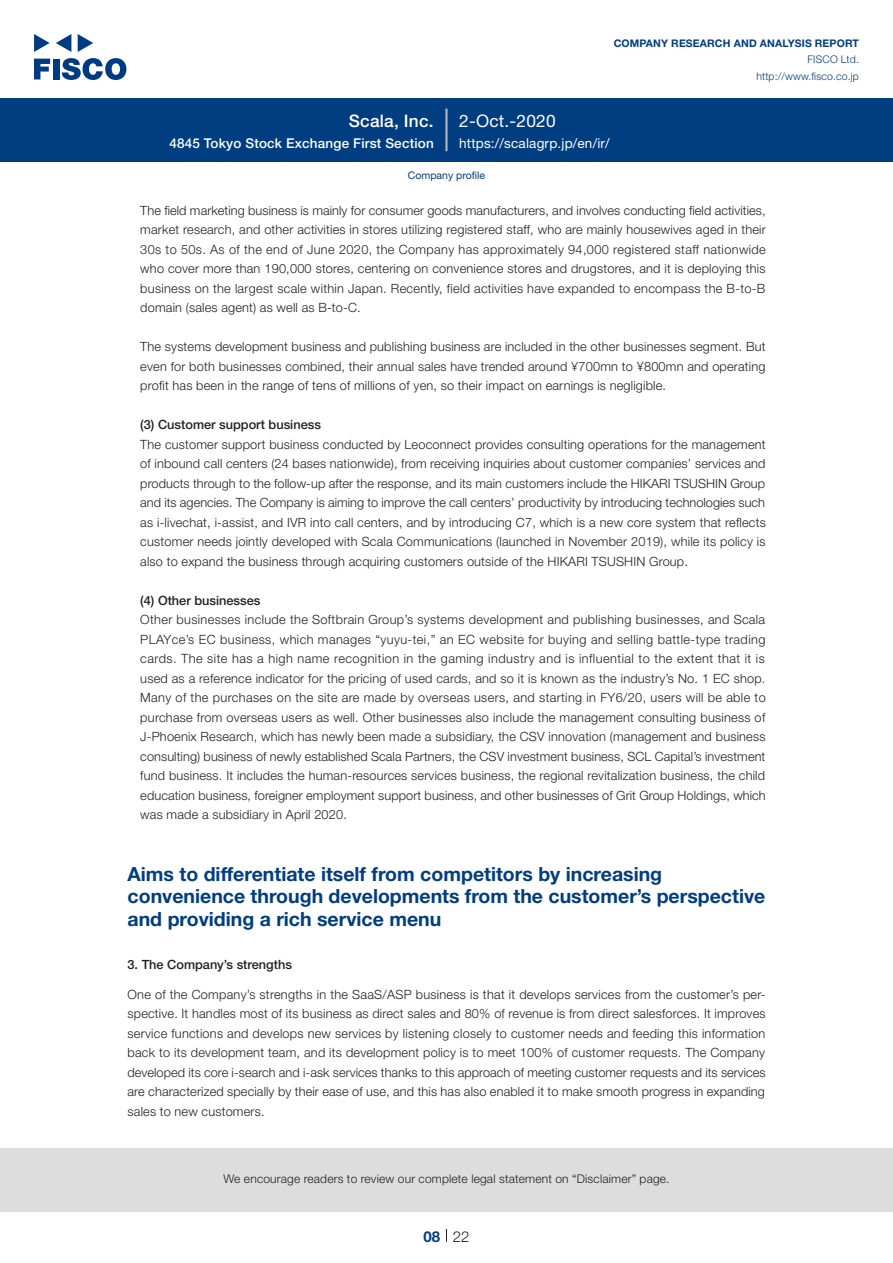
<style>
.page{position:relative;width:893px;height:1263px;background:#fff}
.page>*{position:absolute;margin:0;border:0;box-sizing:border-box;transform-origin:0 0}
.t1{font:700 19.5px/22.5px "Helvetica Neue LT Std";color:#003d81}
.t2{font:17.25px "Helvetica Neue LT Std";letter-spacing:.015em;color:#fff}
.t3{font:500 17.25px "Helvetica Neue LT Std";letter-spacing:.015em;color:#fff}
.t4{font:300 15px "Helvetica Neue LT Std";color:#231f20}
.t5{font:700 15px "Helvetica Neue LT Std";color:#003d81}
.t6{font:500 13.5px "Helvetica Neue LT Std";letter-spacing:.015em;color:#fff}
.t7{font:13.5px "Helvetica Neue LT Std";letter-spacing:.015em;color:#fff}
.t8{font:300 12.75px/19.5px "Helvetica Neue LT Std";letter-spacing:.015em;color:#231f20;text-align:justify}
.t9{font:500 12.75px "Helvetica Neue LT Std";color:#231f20}
.t10{font:300 12px "Helvetica Neue LT Std";letter-spacing:.015em;color:#231f20}
.t11{font:700 10.5px "Helvetica Neue LT Std";letter-spacing:.015em;color:#003d81}
.t12{font:300 10.5px/16.5px "Helvetica Neue LT Std";letter-spacing:.015em;color:#003d81;text-align:right}
.t13{font:10.5px "Helvetica Neue LT Std";color:#003d81}
</style>
<div class="page">
<div style="left:0;top:1148px;width:893px;height:64px;background:#ddd"></div>
<svg style="left:34px;top:59px;width:16px;height:20px"></svg>
<div style="left:53px;top:59px;width:6px;height:20px;background:#003a83"></div>
<svg style="left:62px;top:58px;width:64px;height:22px"></svg>
<svg style="left:34px;top:34px;width:16px;height:18px"></svg>
<svg style="left:78px;top:34px;width:15px;height:18px"></svg>
<svg style="left:56px;top:34px;width:15px;height:18px"></svg>
<div style="left:0;top:98px;width:893px;height:64px;background:#003d81"></div>
<hr style="left:445px;top:109px;width:3px;height:42px;background:#b5b5b6">
<svg style="left:446px;top:1229px;width:1px;height:13px"></svg>
<h2 class="t3" style="left:349px;top:110px;width:86px">Scala, Inc.</h2>
<p class="t6" style="left:169px;top:135px;width:266px">4845 Tokyo Stock Exchange First Section</p>
<h2 class="t2" style="left:459px;top:110px;width:98px">2-Oct.-2020</h2>
<p class="t11" style="left:614px;top:37px;width:247px">COMPANY RESEARCH AND ANALYSIS REPORT</p>
<p class="t12" style="left:756px;top:51px;width:104px">FISCO Ltd. http://www.fisco.co j p.</p>
<p class="t7" style="left:459px;top:135px;width:152px">https://scalagrp j p. / e n /i r/</p>
<p class="t13" style="left:408px;top:169px;width:79px">Company profile</p>
<p class="t8" style="left:140px;top:200px;width:627px">The field marketing business is mainly for consumer goods manufacturers, and involves conducting field activities, market research, and other activities in stores utilizing registered staff, who are mainly housewives aged in their 30s to 50 .s As of the end of June 2020, the Company has approximately 94,000 registered staff nationwide who cover more than 190,000 stores, centering on convenience stores and drugstores, and isit deploying this business on the largest scale within Japan. Recently, field activities have expanded to encompass the B-to B&shy;domain (sales agent) as well as B-to C- .</p>
<p class="t8" style="left:140px;top:337px;width:627px">The systems development business and publishing business are included in the other businesses segment. But even for both businesses combined, their annual sales have trended around ¥700mn to ¥800mn and operating profit has been in the range of tens of millions of yen, so their impact on earnings is negligible.</p>
<p class="t9" style="left:140px;top:417px;width:182px">3( ) Customer support business</p>
<p class="t8" style="left:140px;top:434px;width:627px">The customer support business conducted by Leoconnect provides consulting operations for the management of inbound call centers (24 bases nationwide ,) from receiving inquiries about customer companies’ services and products through to the follow-up after the response, and its main customers include the HIKARI TSUSHIN Group and its agencies. The Company is aiming to improve the call centers’ productivity by introducing technologies such as -i livechat -i, assist, and IVR into call centers, and by introducing C7, which is a new core system that reflects customer needs jointly developed with Scala Communications (launched in November 2019 ,) while its policy is also to expand the business through acquiring customers outside of the HIKARI TSUSHIN Group.</p>
<p class="t9" style="left:140px;top:593px;width:122px">4( ) Other businesses</p>
<p class="t8" style="left:140px;top:610px;width:627px">Other businesses include the Softbrain Group s’ systems development and publishing businesses, and Scala PLAYce s’ EC business, which manages “yuyu-tei,” an EC website for buying and selling battle-type trading cards. The site has a high name recognition in the gaming industry and is influential to the extent that isit used as a reference indicator for the pricing of used cards, and so isit known as the industry s’ No 1. EC shop.<br>Many of the purchases on the site are made by overseas users, and starting in FY6/20, users will be able to purchase from overseas users as well. Other businesses also include the management consulting business of -J Phoenix Research, which has newly been made a subsidiary, the CSV innovation (management and business consulting) business of newly established Scala Partners, the CSV investment business, SCL Capital s’ investment fund business It. includes the human-resources services business, the regional revitalization business, the child education business, foreigner employment support business, and other businesses of Grit Group Holdings, which was made a subsidiary in April 2020.</p>
<h1 class="t1" style="left:128px;top:862px;width:639px">Aims to differentiate itself from competitors by increasing convenience through developments from the customer s’ perspective and providing a rich service menu</h1>
<p class="t9" style="left:128px;top:956px;width:166px">3. The Company s’ strengths</p>
<p class="t8" style="left:128px;top:1004px;width:639px">spective It. handles most of its business as direct sales and 80% of revenue is from direct salesforces It. improves</p>
<p class="t8" style="left:128px;top:984px;width:639px">One of the Company s’ strengths in the SaaS/ASP business is that it develops services from the customer s’ per-</p>
<p class="t8" style="left:128px;top:1023px;width:640px">service functions and develops new services by listening closely to customer needs and feeding this information back to its development team, and its development policy is to meet 100% of customer requests. The Company developed its core -i search and -i ask services thanks to this approach of meeting customer requests and its services are characterized specially by their ease of use, and this has also enabled toit make smooth progress in expanding sales to new customers.</p>
<p class="t10" style="left:223px;top:1171px;width:448px">We encourage readers to review our complete legal statement on “Disclaimer” page.</p>
<p class="t5" style="left:423px;top:1227px;width:18px">08</p>
<p class="t4" style="left:453px;top:1227px;width:18px">22</p>
</div>
